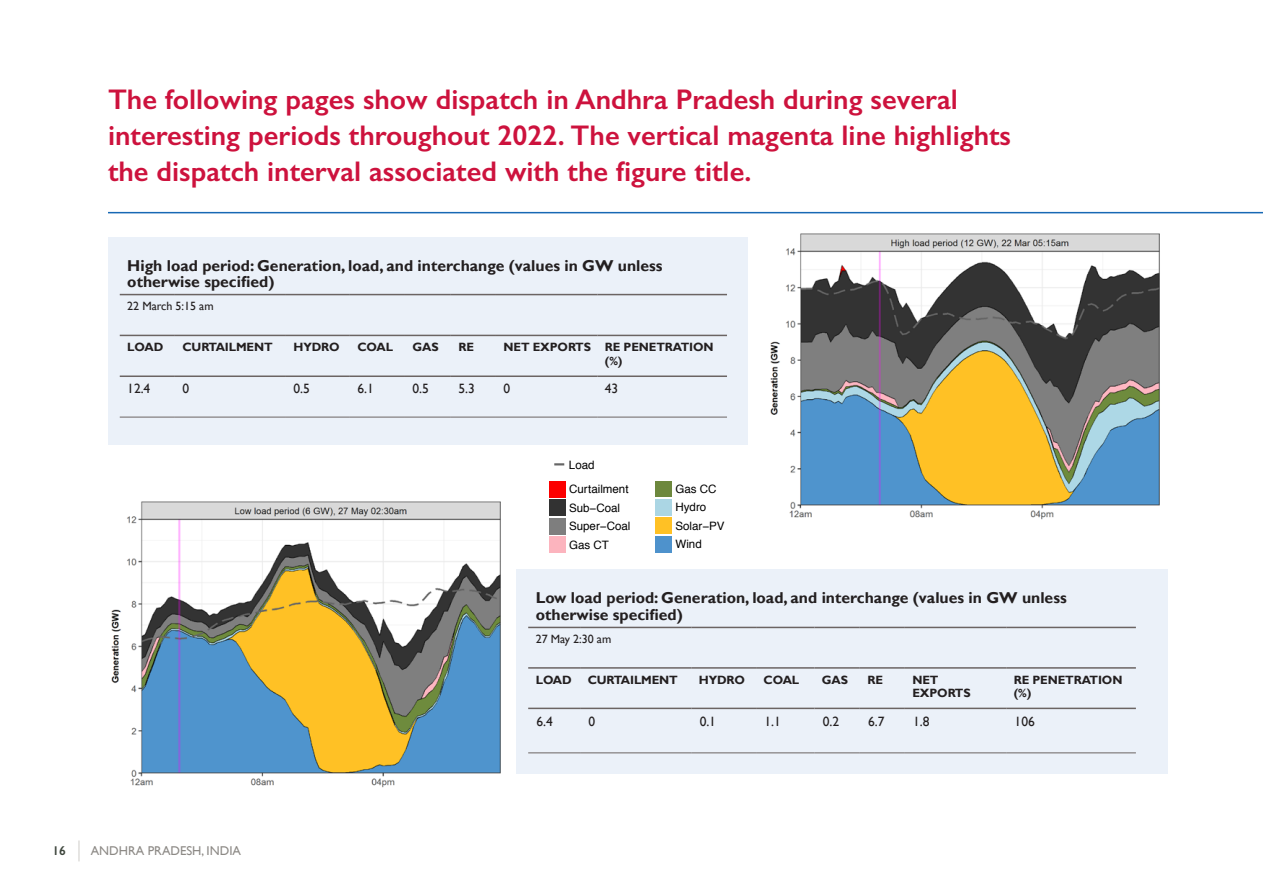
<style>
.page{position:relative;width:1263px;height:893px;background:#fff}
.page>*{position:absolute;margin:0;border:0;box-sizing:border-box;transform-origin:0 0}
.t1{font:600 28.5px/36px "Gill Sans";color:#cd123d}
.table_title{font:700 15.75px/16.5px "Gill Sans";color:#231f20}
.table_text{font:13.5px "Gill Sans";letter-spacing:-.005em;color:#231f20}
.t2{font:12.75px "Gill Sans";color:#8d8a86}
.t3{font:600 12.75px "Gill Sans";color:#3e463d}
.table_head{font:700 12px/13.5px "Gill Sans";letter-spacing:-.01em;color:#231f20}
.table_text-2{font:12px "Gill Sans";letter-spacing:-.005em;color:#231f20}
.t4{font:11.55px/18.5px "Helvetica";color:#000}
</style>
<div class="page">
<hr style="left:108px;top:212px;width:1155px;height:1px;background:#1768b4">
<img style="left:770px;top:233px;width:390px;height:287px">
<img style="left:111px;top:501px;width:390px;height:287px">
<svg style="left:554px;top:463px;width:10px;height:2px"></svg>
<svg style="left:565px;top:481px;width:1px;height:17px"></svg>
<div style="left:549px;top:481px;width:16px;height:17px;background:#fc0000"></div>
<svg style="left:565px;top:499px;width:1px;height:17px"></svg>
<div style="left:549px;top:499px;width:16px;height:17px;background:#323232"></div>
<svg style="left:565px;top:518px;width:1px;height:17px"></svg>
<div style="left:549px;top:518px;width:16px;height:17px;background:#7e7e7e"></div>
<svg style="left:565px;top:536px;width:1px;height:17px"></svg>
<div style="left:549px;top:536px;width:16px;height:17px;background:#fcb4be"></div>
<div style="left:655px;top:482px;width:17px;height:15px;background:#6d883d"></div>
<svg style="left:655px;top:515px;width:17px;height:1px"></svg>
<div style="left:655px;top:499px;width:17px;height:16px;background:#abd6e4"></div>
<div style="left:655px;top:517px;width:17px;height:17px;background:#ffc125"></div>
<svg style="left:655px;top:552px;width:17px;height:1px"></svg>
<div style="left:655px;top:536px;width:17px;height:16px;background:#4e92cc"></div>
<div style="left:108px;top:237px;width:639px;height:207px;background:#ebf1f9"></div>
<hr style="left:120px;top:375px;width:55px;height:2px;background:#6b6463">
<hr style="left:175px;top:375px;width:111px;height:2px;background:#6b6463">
<hr style="left:286px;top:375px;width:64px;height:2px;background:#6b6463">
<hr style="left:350px;top:375px;width:55px;height:2px;background:#6b6463">
<hr style="left:405px;top:375px;width:46px;height:2px;background:#6b6463">
<hr style="left:451px;top:375px;width:45px;height:2px;background:#6b6463">
<hr style="left:496px;top:375px;width:101px;height:2px;background:#6b6463">
<hr style="left:597px;top:375px;width:130px;height:2px;background:#6b6463">
<hr style="left:120px;top:417px;width:55px;height:1px;background:#6b6463">
<hr style="left:175px;top:417px;width:111px;height:1px;background:#6b6463">
<hr style="left:286px;top:417px;width:64px;height:1px;background:#6b6463">
<hr style="left:350px;top:417px;width:55px;height:1px;background:#6b6463">
<hr style="left:405px;top:417px;width:46px;height:1px;background:#6b6463">
<hr style="left:451px;top:417px;width:45px;height:1px;background:#6b6463">
<hr style="left:496px;top:417px;width:101px;height:1px;background:#6b6463">
<hr style="left:597px;top:417px;width:130px;height:1px;background:#6b6463">
<hr style="left:120px;top:294px;width:55px;height:1px;background:#6b6463">
<hr style="left:175px;top:294px;width:111px;height:1px;background:#6b6463">
<hr style="left:286px;top:294px;width:64px;height:1px;background:#6b6463">
<hr style="left:350px;top:294px;width:55px;height:1px;background:#6b6463">
<hr style="left:405px;top:294px;width:46px;height:1px;background:#6b6463">
<hr style="left:451px;top:294px;width:45px;height:1px;background:#6b6463">
<hr style="left:496px;top:294px;width:101px;height:1px;background:#6b6463">
<hr style="left:597px;top:294px;width:130px;height:1px;background:#6b6463">
<hr style="left:120px;top:335px;width:55px;height:1px;background:#6b6463">
<hr style="left:175px;top:335px;width:111px;height:1px;background:#6b6463">
<hr style="left:286px;top:335px;width:64px;height:1px;background:#6b6463">
<hr style="left:350px;top:335px;width:55px;height:1px;background:#6b6463">
<hr style="left:405px;top:335px;width:46px;height:1px;background:#6b6463">
<hr style="left:451px;top:335px;width:45px;height:1px;background:#6b6463">
<hr style="left:496px;top:335px;width:101px;height:1px;background:#6b6463">
<hr style="left:597px;top:335px;width:130px;height:1px;background:#6b6463">
<div style="left:516px;top:570px;width:651px;height:204px;background:#ebf1f9"></div>
<hr style="left:528px;top:708px;width:52px;height:1px;background:#6b6463">
<hr style="left:580px;top:708px;width:111px;height:1px;background:#6b6463">
<hr style="left:691px;top:708px;width:65px;height:1px;background:#6b6463">
<hr style="left:756px;top:708px;width:58px;height:1px;background:#6b6463">
<hr style="left:814px;top:708px;width:46px;height:1px;background:#6b6463">
<hr style="left:860px;top:708px;width:45px;height:1px;background:#6b6463">
<hr style="left:905px;top:708px;width:101px;height:1px;background:#6b6463">
<hr style="left:1006px;top:708px;width:130px;height:1px;background:#6b6463">
<hr style="left:528px;top:752px;width:52px;height:1px;background:#6b6463">
<hr style="left:580px;top:752px;width:111px;height:1px;background:#6b6463">
<hr style="left:691px;top:752px;width:65px;height:1px;background:#6b6463">
<hr style="left:756px;top:752px;width:58px;height:1px;background:#6b6463">
<hr style="left:814px;top:752px;width:46px;height:1px;background:#6b6463">
<hr style="left:860px;top:752px;width:45px;height:1px;background:#6b6463">
<hr style="left:905px;top:752px;width:101px;height:1px;background:#6b6463">
<hr style="left:1006px;top:752px;width:130px;height:1px;background:#6b6463">
<hr style="left:528px;top:627px;width:52px;height:1px;background:#6b6463">
<hr style="left:580px;top:627px;width:111px;height:1px;background:#6b6463">
<hr style="left:691px;top:627px;width:65px;height:1px;background:#6b6463">
<hr style="left:756px;top:627px;width:58px;height:1px;background:#6b6463">
<hr style="left:814px;top:627px;width:46px;height:1px;background:#6b6463">
<hr style="left:860px;top:627px;width:45px;height:1px;background:#6b6463">
<hr style="left:905px;top:627px;width:101px;height:1px;background:#6b6463">
<hr style="left:1006px;top:627px;width:130px;height:1px;background:#6b6463">
<hr style="left:528px;top:667px;width:52px;height:2px;background:#6b6463">
<hr style="left:580px;top:667px;width:111px;height:2px;background:#6b6463">
<hr style="left:691px;top:667px;width:65px;height:2px;background:#6b6463">
<hr style="left:756px;top:667px;width:58px;height:2px;background:#6b6463">
<hr style="left:814px;top:667px;width:46px;height:2px;background:#6b6463">
<hr style="left:860px;top:667px;width:45px;height:2px;background:#6b6463">
<hr style="left:905px;top:667px;width:101px;height:2px;background:#6b6463">
<hr style="left:1006px;top:667px;width:130px;height:2px;background:#6b6463">
<svg style="left:79px;top:840px;width:1px;height:21px"></svg>
<h3 class="t1" style="left:108px;top:81px;width:905px">The following pages show dispatch in Andhra Pradesh during several interesting periods throughout 2022. The vertical magenta line highlights the dispatch interval associated with the figure title.</h3>
<p class="table_title" style="left:127px;top:257px;width:537px">High load period: Generation, load, and interchange (values in GW unless otherwise specified)</p>
<p class="table_text-2" style="left:127px;top:299px;width:88px">22 March 5:15 am</p>
<p class="table_head" style="left:127px;top:341px;width:38px">LOAD</p>
<p class="table_head" style="left:182px;top:341px;width:92px">CURTAILMENT</p>
<p class="table_head" style="left:293px;top:341px;width:48px">HYDRO</p>
<p class="table_head" style="left:357px;top:341px;width:37px">COAL</p>
<p class="table_head" style="left:412px;top:341px;width:28px">GAS</p>
<p class="table_head" style="left:458px;top:341px;width:17px">RE</p>
<p class="table_head" style="left:503px;top:341px;width:89px">NET EXPORTS</p>
<p class="table_head" style="left:605px;top:341px;width:110px">RE PENETRATION (%)</p>
<p class="table_text" style="left:127px;top:381px;width:25px">12.4</p>
<p class="table_text" style="left:182px;top:381px;width:8px">0</p>
<p class="table_text" style="left:293px;top:381px;width:18px">0.5</p>
<p class="table_text" style="left:357px;top:381px;width:18px">6.1</p>
<p class="table_text" style="left:412px;top:381px;width:18px">0.5</p>
<p class="table_text" style="left:458px;top:381px;width:18px">5.3</p>
<p class="table_text" style="left:503px;top:381px;width:8px">0</p>
<p class="table_text" style="left:605px;top:381px;width:15px">43</p>
<p class="t4" style="left:569px;top:452px;width:61px;line-height:24.9px">Load<br>Curtailment</p>
<p class="t4" style="left:569px;top:499px;width:63px">Sub−Coal<br>Super−Coal<br>Gas CT</p>
<p class="t4" style="left:675px;top:480px;width:51px">Gas CC<br>Hydro<br>Solar−PV<br>Wind</p>
<p class="t3" style="left:52px;top:843px;width:15px">16</p>
<p class="t2" style="left:91px;top:844px;width:152px">ANDHRA PRADESH, INDIA</p>
<p class="table_title" style="left:536px;top:590px;width:532px">Low load period: Generation, load, and interchange (values in GW unless otherwise specified)</p>
<p class="table_text-2" style="left:536px;top:632px;width:77px">27 May 2:30 am</p>
<p class="table_head" style="left:536px;top:673px;width:38px">LOAD</p>
<p class="table_head" style="left:588px;top:673px;width:92px">CURTAILMENT</p>
<p class="table_head" style="left:699px;top:673px;width:48px">HYDRO</p>
<p class="table_head" style="left:764px;top:673px;width:37px">COAL</p>
<p class="table_head" style="left:822px;top:673px;width:28px">GAS</p>
<p class="table_head" style="left:867px;top:673px;width:17px">RE</p>
<p class="table_head" style="left:912px;top:673px;width:60px">NET<br>EXPORTS</p>
<p class="table_head" style="left:1014px;top:673px;width:110px">RE PENETRATION (%)</p>
<p class="table_text" style="left:537px;top:714px;width:18px">6.4</p>
<p class="table_text" style="left:588px;top:714px;width:8px">0</p>
<p class="table_text" style="left:700px;top:714px;width:18px">0.1</p>
<p class="table_text" style="left:764px;top:714px;width:18px">1.1</p>
<p class="table_text" style="left:823px;top:714px;width:18px">0.2</p>
<p class="table_text" style="left:868px;top:714px;width:18px">6.7</p>
<p class="table_text" style="left:913px;top:714px;width:18px">1.8</p>
<p class="table_text" style="left:1015px;top:714px;width:22px">106</p>
<p class="t4" style="left:569px;top:591px;width:51px">Solar−PV<br>Wind</p>
</div>
